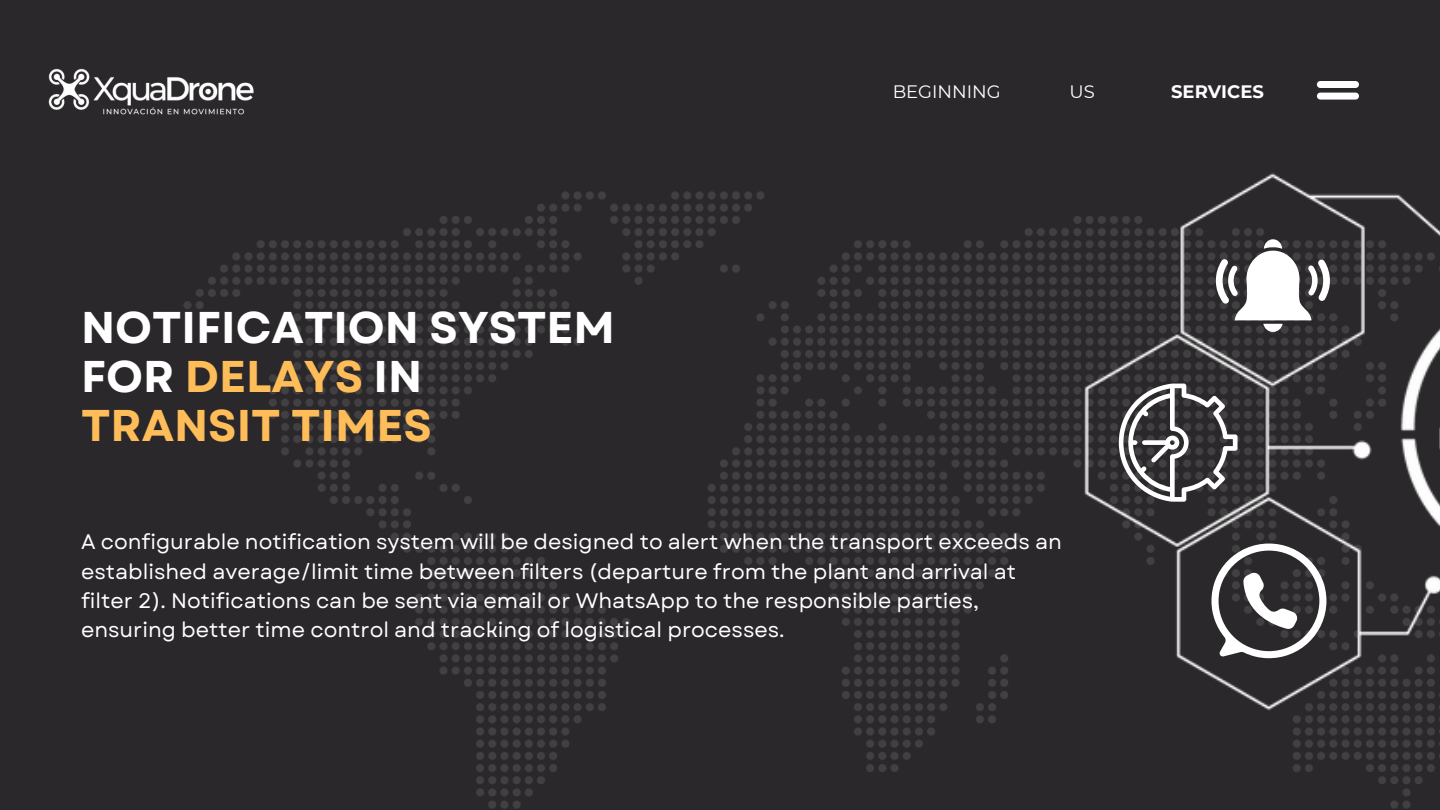
<style>
.page{position:relative;width:1440px;height:810px;background:#2a282a}
.page>*{position:absolute;margin:0;border:0;box-sizing:border-box;transform-origin:0 0}
.t1{font:700 44.4px/48.8px "Garet";color:#fff}
.t2{font:21px/29.2px "Garet";color:#fff}
.t3{font:18px "Montserrat";color:#fff}
.t4{font:700 18px "Montserrat";color:#fff}
.s1{color:#ffbd59}
</style>
<div class="page">
<img style="left:184px;top:191px;width:1256px;height:618px">
<img style="left:1027px;top:173px;width:413px;height:556px">
<div style="left:1317px;top:81px;width:42px;height:7px;background:#fff;border-radius:4px"></div>
<div style="left:1317px;top:93px;width:42px;height:7px;background:#fff;border-radius:4px"></div>
<img style="left:48px;top:68px;width:42px;height:42px">
<img style="left:93px;top:77px;width:161px;height:38px">
<svg style="left:1216px;top:239px;width:114px;height:93px"></svg>
<svg style="left:1211px;top:543px;width:116px;height:116px"></svg>
<svg style="left:1119px;top:384px;width:118px;height:118px"></svg>
<p class="t1" style="left:81px;top:304px;width:535px">NOTIFICATION SYSTEM<br>FOR <span class="s1">DELAYS</span> IN<br><span class="s1">TRANSIT TIMES</span></p>
<h3 class="t3" style="left:893px;top:81px;width:110px">BEGINNING</h3>
<p class="t3" style="left:1070px;top:81px;width:27px">US</p>
<p class="t4" style="left:1171px;top:81px;width:94px">SERVICES</p>
<p class="t2" style="left:81px;top:528px;width:982px">A configurable notification system will be designed to alert when the transport exceeds an established average/limit time between filters (departure from the plant and arrival at filter 2). Notifications can be sent via email or WhatsApp to the responsible parties, ensuring better time control and tracking of logistical processes.</p>
</div>
